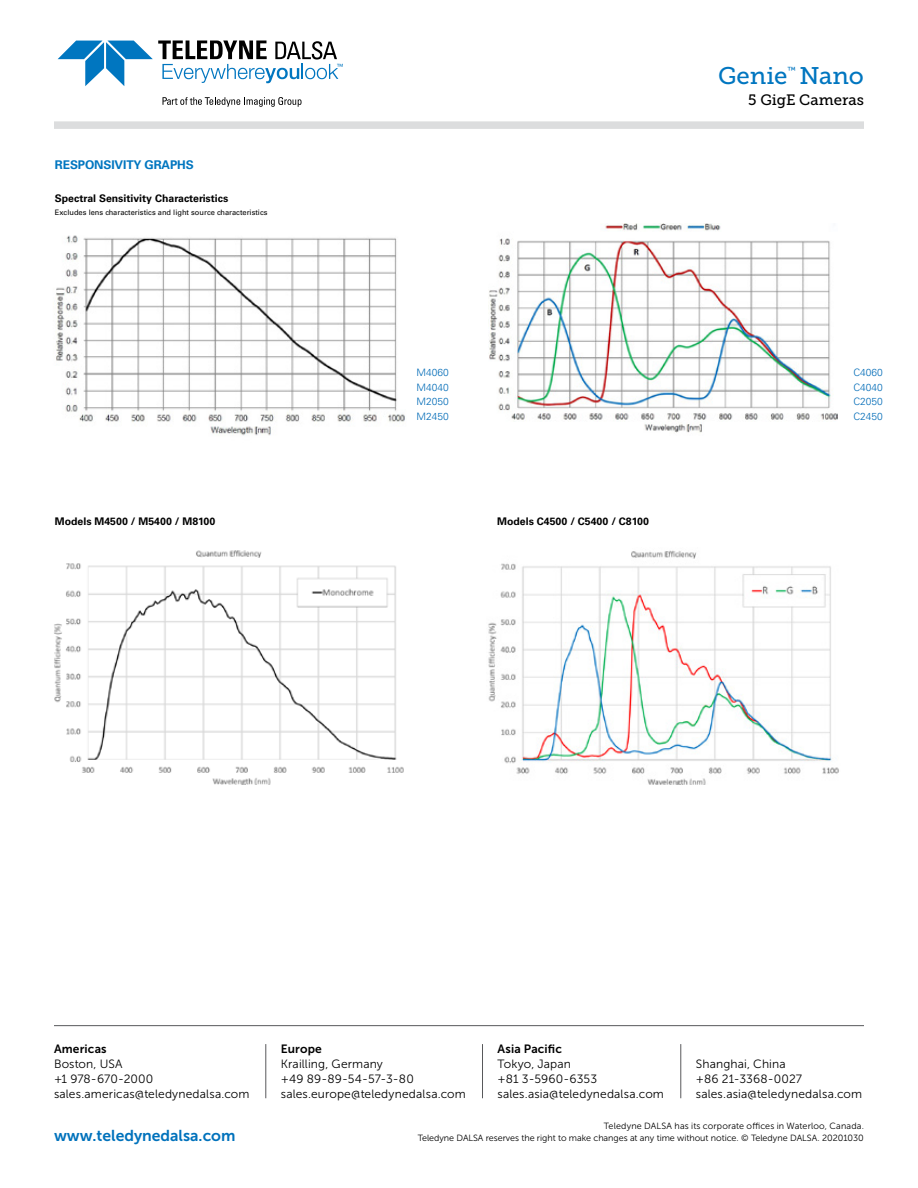
<style>
.page{position:relative;width:918px;height:1188px;background:#fff}
.page>*{position:absolute;margin:0;border:0;box-sizing:border-box;transform-origin:0 0}
.t1{font:24px "Museo Slab 500";color:#0076c0}
.t2{font:15.75px "Museo Sans 700";color:#0072bc}
.t3{font:15px "Museo Slab 500";color:#000}
.t4{font:12px/15px "Museo Sans 300";letter-spacing:.015em;color:#000}
.t5{font:12px "Museo Sans 700";letter-spacing:.015em;color:#000}
.t6{font:700 12px "Univers LT Std";letter-spacing:-.01em;color:#0076c0}
.t7{font:700 10.5px "Univers LT Std";color:#000}
.t8{font:300 10.2px/14.9px "Univers LT Std";color:#006bb7;text-align:justify}
.t9{font:9px "Museo Sans 300";letter-spacing:-.005em;color:#000}
.t10{font:9px "Museo Sans 300";letter-spacing:.015em;color:#000}
.t11{font:8.7px "Museo Slab 500";color:#0076c0}
.t12{font:7.5px "Univers LT Std";color:#000}
</style>
<div class="page">
<img style="left:55px;top:235px;width:350px;height:201px">
<img style="left:489px;top:224px;width:349px;height:209px">
<svg style="left:58px;top:40px;width:285px;height:46px"></svg>
<svg style="left:163px;top:97px;width:139px;height:10px"></svg>
<div style="left:54px;top:121px;width:810px;height:8px;background:#dcddde"></div>
<hr style="left:54px;top:1025px;width:810px;height:1px;background:#58595b">
<hr style="left:266px;top:1044px;width:1px;height:54px;background:#58595b">
<hr style="left:482px;top:1044px;width:1px;height:54px;background:#58595b">
<hr style="left:681px;top:1044px;width:1px;height:54px;background:#58595b">
<img style="left:54px;top:550px;width:350px;height:235px">
<img style="left:488px;top:550px;width:351px;height:235px">
<p class="t6" style="left:55px;top:158px;width:140px">RESPONSIVITY GRAPHS</p>
<p class="t7" style="left:55px;top:193px;width:175px">Spectral Sensitivity Characteristics</p>
<p class="t12" style="left:55px;top:208px;width:214px">Excludes lens characteristics and light source characteristics</p>
<h1 class="t1" style="left:718px;top:62px;width:71px">Genie</h1>
<p class="t11" style="left:788px;top:65px;width:10px">™</p>
<h1 class="t1" style="left:799px;top:62px;width:66px">Nano</h1>
<p class="t3" style="left:748px;top:91px;width:117px">5 GigE Cameras</p>
<p class="t8" style="left:417px;top:365px;width:34px">M4060<br>M4040<br>M2050<br>M2450</p>
<p class="t8" style="left:853px;top:365px;width:31px">C4060<br>C4040<br>C2050<br>C2450</p>
<p class="t7" style="left:55px;top:515px;width:162px">Models M4500 / M5400 / M8100</p>
<p class="t7" style="left:497px;top:515px;width:153px">Models C4500 / C5400 / C8100</p>
<p class="t5" style="left:498px;top:1042px;width:66px">Asia Pacific</p>
<p class="t4" style="left:498px;top:1057px;width:168px">Tokyo, Japan<br>+81 3-5960-6353 sales.asia@teledynedalsa.com</p>
<p class="t4" style="left:696px;top:1057px;width:168px">Shanghai, China<br>+86 21-3368-0027 sales.asia@teledynedalsa.com</p>
<p class="t10" style="left:604px;top:1121px;width:262px">Teledyne DALSA has its corporate offices in Waterloo, Canada.</p>
<p class="t5" style="left:54px;top:1042px;width:54px">Americas</p>
<p class="t4" style="left:54px;top:1057px;width:197px">Boston, USA<br>+1 978-670-2000 sales.americas@teledynedalsa.com</p>
<p class="t5" style="left:281px;top:1042px;width:43px">Europe</p>
<p class="t4" style="left:281px;top:1057px;width:187px">Krailling, Germany<br>+49 89-89-54-57-3-80 sales.europe@teledynedalsa.com</p>
<h2 class="t2" style="left:54px;top:1126px;width:183px">www.teledynedalsa.com</h2>
<p class="t9" style="left:418px;top:1133px;width:448px">Teledyne DALSA reserves the right to make changes at any time without notice. © Teledyne DALSA. 20201030</p>
</div>
